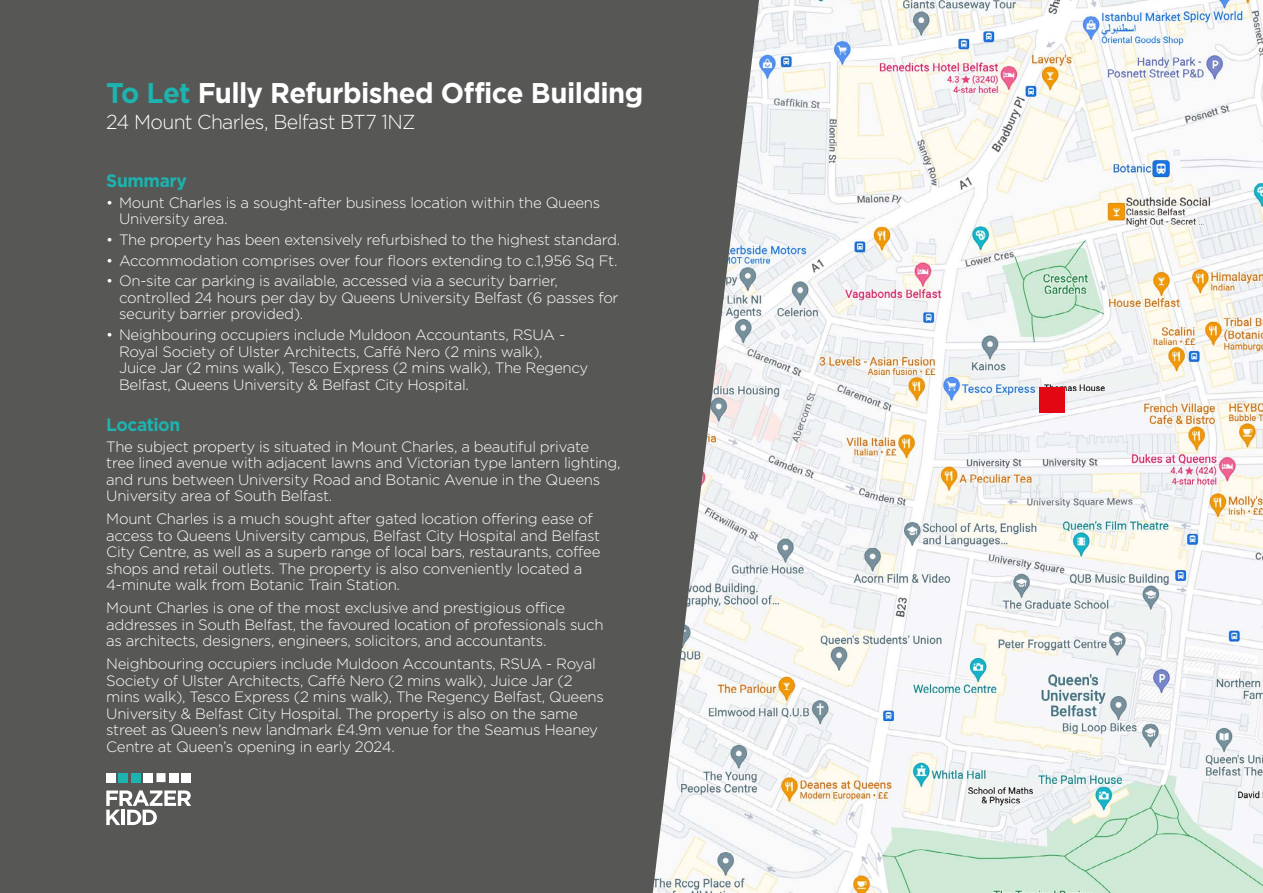
<style>
.page{position:relative;width:1263px;height:893px;background:#575756}
.page>*{position:absolute;margin:0;border:0;box-sizing:border-box;transform-origin:0 0}
.t1{font:700 28.5px "Gotham";letter-spacing:-.02em;color:#fff;scale:.96 1}
.t2{font:300 20.25px "Gotham";letter-spacing:-.035em;color:#fff}
.t3{font:700 18px "Gotham";letter-spacing:-.025em;color:#1db3ae;scale:.96 1}
.t4{font:300 15px/16.5px "Gotham";letter-spacing:-.02em;color:#fff}
.s1{color:#1db3ae}
</style>
<div class="page">
<img style="left:653px;top:0;width:610px;height:893px">
<div style="left:1040px;top:388px;width:25px;height:25px;background:#e30613"></div>
<div style="left:106px;top:773px;width:9px;height:9px;background:#fff"></div>
<div style="left:119px;top:773px;width:9px;height:9px;background:#1db3ae"></div>
<div style="left:131px;top:773px;width:9px;height:9px;background:#1db3ae"></div>
<div style="left:144px;top:773px;width:9px;height:9px;background:#fff"></div>
<div style="left:156px;top:773px;width:10px;height:9px;background:#fff"></div>
<div style="left:169px;top:773px;width:9px;height:9px;background:#fff"></div>
<div style="left:182px;top:773px;width:9px;height:9px;background:#fff"></div>
<svg style="left:106px;top:790px;width:85px;height:35px"></svg>
<h1 class="t1" style="left:106px;top:77px;width:561px"><span class="s1">To Let</span> Fully Refurbished Office Building</h1>
<h2 class="t2" style="left:106px;top:110px;width:311px">24 Mount Charles, Belfast BT7 1NZ</h2>
<p class="t3" style="left:106px;top:170px;width:86px">Summary</p>
<p class="t4" style="left:119px;top:194px;width:483px;text-indent:-13px">• Mount Charles is a sought-after business location within the Queens<br>University area.</p>
<p class="t4" style="left:106px;top:231px;width:515px">• The property has been extensively refurbished to the highest standard.</p>
<p class="t4" style="left:106px;top:252px;width:513px">• Accommodation comprises over four floors extending to c.1,956 Sq Ft.</p>
<p class="t4" style="left:119px;top:273px;width:501px;text-indent:-13px">• On-site car parking is available, accessed via a security barrier, controlled 24 hours per day by Queens University Belfast (6 passes for security barrier provided).</p>
<p class="t4" style="left:119px;top:326px;width:471px;text-indent:-13px">• Neighbouring occupiers include Muldoon Accountants, RSUA - Royal Society of Ulster Architects, Caffé Nero (2 mins walk),<br>Juice Jar (2 mins walk), Tesco Express (2 mins walk), The Regency Belfast, Queens University &amp; Belfast City Hospital.</p>
<p class="t3" style="left:106px;top:414px;width:79px">Location</p>
<p class="t4" style="left:106px;top:438px;width:516px">The subject property is situated in Mount Charles, a beautiful private tree lined avenue with adjacent lawns and Victorian type lantern lighting, and runs between University Road and Botanic Avenue in the Queens University area of South Belfast.</p>
<p class="t4" style="left:106px;top:511px;width:496px">Mount Charles is a much sought after gated location offering ease of access to Queens University campus, Belfast City Hospital and Belfast City Centre, as well as a superb range of local bars, restaurants, coffee shops and retail outlets. The property is also conveniently located a 4-minute walk from Botanic Train Station.</p>
<p class="t4" style="left:106px;top:599px;width:499px">Mount Charles is one of the most exclusive and prestigious office addresses in South Belfast, the favoured location of professionals such as architects, designers, engineers, solicitors, and accountants.</p>
<p class="t4" style="left:106px;top:655px;width:499px">Neighbouring occupiers include Muldoon Accountants, RSUA - Royal Society of Ulster Architects, Caffé Nero (2 mins walk), Juice Jar (2 mins walk), Tesco Express (2 mins walk), The Regency Belfast, Queens University &amp; Belfast City Hospital. The property is also on the same street as Queen’s new landmark £4.9m venue for the Seamus Heaney Centre at Queen’s opening in early 2024.</p>
</div>
